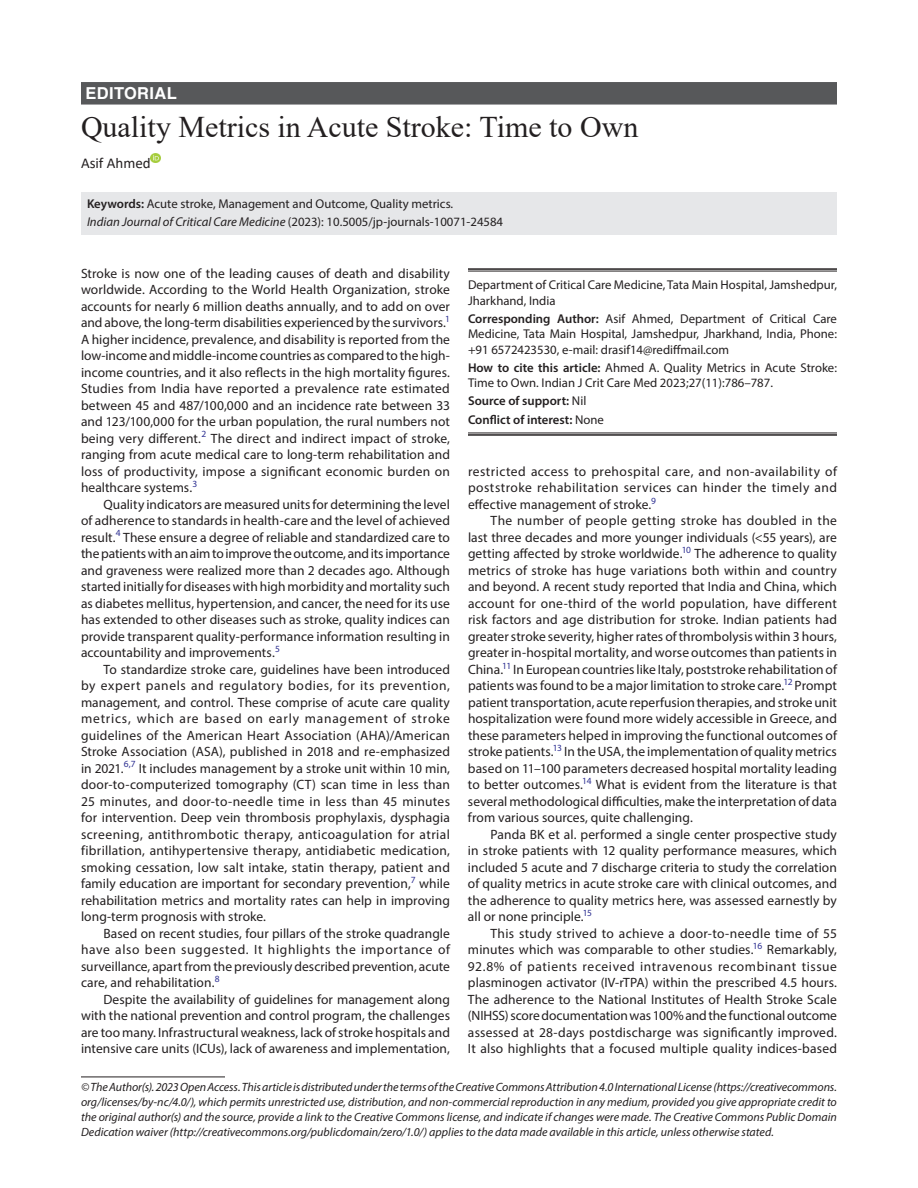
<style>
.page{position:relative;width:918px;height:1188px;background:#fff}
.page>*{position:absolute;margin:0;border:0;box-sizing:border-box;transform-origin:0 0}
.t1{font:30px "Times New Roman";color:#231f20}
.ArticleType{font:700 16.5px "Helvetica LT Std";letter-spacing:.025em;color:#fff}
.AuthorName{font:15px "Calibri";color:#231f20}
.Para-Indent{font:13.5px/16.5px "Myriad Pro";letter-spacing:.005em;color:#231f20;text-align:justify}
.Para-NoIndent{font:13.5px/16.5px "Myriad Pro";letter-spacing:.015em;color:#231f20;text-align:justify}
.Corresponding_Author{font:12.75px/15.3px "Myriad Pro";color:#231f20;text-align:justify}
.How_to_Cite{font:12.75px/15.3px "Myriad Pro";color:#231f20}
.Affiliation-first{font:12.75px/15.3px "Myriad Pro";color:#231f20}
.JT_DOI{font:12.75px "Myriad Pro";color:#231f20}
.Keywords{font:12.75px "Myriad Pro";color:#231f20}
.COI{font:600 12.75px "Myriad Pro";color:#231f20}
.Source{font:600 12.75px "Myriad Pro";color:#231f20}
.FootNote{font:italic 12px/15px "Myriad Pro";color:#231f20;text-align:justify}
.s1{font-weight:600}
.s2{font-style:italic}
.s3{font-weight:400}
</style>
<div class="page">
<div style="left:81px;top:82px;width:756px;height:23px;background:#57585a"></div>
<div style="left:81px;top:192px;width:756px;height:25px;background:#e6e7e9"></div>
<div style="left:81px;top:210px;width:756px;height:25px;background:#e6e7e9"></div>
<svg style="left:151px;top:153px;width:9px;height:9px"></svg>
<hr style="left:81px;top:1077px;width:144px;height:1px;background:#231f20">
<hr style="left:468px;top:268px;width:369px;height:2px;background:#231f20">
<hr style="left:468px;top:271px;width:369px;height:1px;background:#231f20">
<hr style="left:468px;top:433px;width:369px;height:1px;background:#231f20">
<hr style="left:468px;top:434px;width:369px;height:2px;background:#231f20">
<p class="ArticleType" style="left:86px;top:83px;width:93px">EDITORIAL</p>
<p class="t1" style="left:81px;top:106px;width:559px">Quality Metrics in Acute Stroke: Time to Own</p>
<p class="AuthorName" style="left:81px;top:153px;width:71px">Asif Ahmed</p>
<p class="Keywords" style="left:87px;top:196px;width:368px"><span class="s1">Keywords:</span> Acute stroke, Management and Outcome, Quality metrics.</p>
<p class="JT_DOI" style="left:87px;top:214px;width:418px"><span class="s2">Indian Journal of Critical Care Medicine</span> (2023): 10.5005/jp-journals-10071-24584</p>
<p class="Para-NoIndent" style="left:81px;top:265px;width:371px">Stroke is now one of the leading causes of death and disability worldwide. According to the World Health Organization, stroke accounts for nearly 6 million deaths annually, and to add on over and above, the long-term disabilities experienced by the survivors.<sup>1<br></sup>A higher incidence, prevalence, and disability is reported from the low-income and middle-income countries as compared to the high&shy;income countries, and it also reflects in the high mortality figures.<br>Studies from India have reported a prevalence rate estimated between 45 and 487/100,000 and an incidence rate between 33 and 123/100,000 for the urban population, the rural numbers not being very different.<sup>2</sup> The direct and indirect impact of stroke, ranging from acute medical care to long-term rehabilitation and loss of productivity, impose a significant economic burden on healthcare systems.<sup>3</sup></p>
<p class="Para-Indent" style="left:81px;top:496px;width:371px;text-indent:22px">Quality indicators are measured units for determining the level of adherence to standards in health-care and the level of achieved result.<sup>4</sup> These ensure a degree of reliable and standardized care to the patients with an aim to improve the outcome, and its importance and graveness were realized more than 2 decades ago. Although started initially for diseases with high morbidity and mortality such as diabetes mellitus, hypertension, and cancer, the need for its use has extended to other diseases such as stroke, quality indices can provide transparent quality-performance information resulting in accountability and improvements.<sup>5</sup></p>
<p class="Para-Indent" style="left:81px;top:661px;width:371px;text-indent:22px">To standardize stroke care, guidelines have been introduced by expert panels and regulatory bodies, for its prevention, management, and control. These comprise of acute care quality metrics, which are based on early management of stroke guidelines of the American Heart Association (AHA)/American Stroke Association (ASA), published in 2018 and re-emphasized in 2021.<sup>6,7</sup> It includes management by a stroke unit within 10 min, door-to-computerized tomography (CT) scan time in less than 25 minutes, and door-to-needle time in less than 45 minutes for intervention. Deep vein thrombosis prophylaxis, dysphagia screening, antithrombotic therapy, anticoagulation for atrial fibrillation, antihypertensive therapy, antidiabetic medication, smoking cessation, low salt intake, statin therapy, patient and family education are important for secondary prevention,<sup>7</sup> while rehabilitation metrics and mortality rates can help in improving long-term prognosis with stroke.</p>
<p class="Para-Indent" style="left:81px;top:925px;width:371px;text-indent:22px">Based on recent studies, four pillars of the stroke quadrangle have also been suggested. It highlights the importance of surveillance, apart from the previously described prevention, acute care, and rehabilitation.<sup>8</sup></p>
<p class="Para-Indent" style="left:81px;top:991px;width:371px;text-indent:22px">Despite the availability of guidelines for management along with the national prevention and control program, the challenges are too many. Infrastructural weakness, lack of stroke hospitals and intensive care units (ICUs), lack of awareness and implementation,</p>
<p class="Affiliation-first" style="left:468px;top:277px;width:371px">Department of Critical Care Medicine, Tata Main Hospital, Jamshedpur,<br>Jharkhand, India</p>
<p class="Corresponding_Author" style="left:468px;top:311px;width:370px"><span class="s1">Corresponding Author:</span> Asif Ahmed, Department of Critical Care Medicine, Tata Main Hospital, Jamshedpur, Jharkhand, India, Phone: +91 6572423530, e-mail: drasif14@rediffmail.com</p>
<p class="How_to_Cite" style="left:468px;top:360px;width:371px"><span class="s1">How to cite this article:</span> Ahmed A. Quality Metrics in Acute Stroke:<br>Time to Own. Indian J Crit Care Med 2023;27(11):786–787.</p>
<p class="Source" style="left:468px;top:393px;width:120px">Source of support: <span class="s3">Nil</span></p>
<p class="COI" style="left:468px;top:411px;width:137px">Conflict of interest: <span class="s3">None</span></p>
<p class="Para-Indent" style="left:468px;top:463px;width:371px">restricted access to prehospital care, and non-availability of poststroke rehabilitation services can hinder the timely and effective management of stroke.<sup>9</sup></p>
<p class="Para-Indent" style="left:468px;top:512px;width:371px;text-indent:23px">The number of people getting stroke has doubled in the last three decades and more younger individuals (&lt;55 years), are getting affected by stroke worldwide.<sup>10</sup> The adherence to quality metrics of stroke has huge variations both within and country and beyond. A recent study reported that India and China, which account for one-third of the world population, have different risk factors and age distribution for stroke. Indian patients had greater stroke severity, higher rates of thrombolysis within 3 hours, greater in-hospital mortality, and worse outcomes than patients in China.<sup>11</sup> In European countries like Italy, poststroke rehabilitation of patients was found to be a major limitation to stroke care.<sup>12</sup> Prompt patient transportation, acute reperfusion therapies, and stroke unit hospitalization were found more widely accessible in Greece, and these parameters helped in improving the functional outcomes of stroke patients.<sup>13</sup> In the USA, the implementation of quality metrics based on 11–100 parameters decreased hospital mortality leading to better outcomes.<sup>14</sup> What is evident from the literature is that several methodological difficulties, make the interpretation of data from various sources, quite challenging.</p>
<p class="Para-Indent" style="left:468px;top:826px;width:370px;text-indent:22px">Panda BK et al. performed a single center prospective study in stroke patients with 12 quality performance measures, which included 5 acute and 7 discharge criteria to study the correlation of quality metrics in acute stroke care with clinical outcomes, and the adherence to quality metrics here, was assessed earnestly by all or none principle.<sup>15</sup></p>
<p class="Para-Indent" style="left:468px;top:925px;width:371px;text-indent:22px">This study strived to achieve a door-to-needle time of 55 minutes which was comparable to other studies.<sup>16</sup> Remarkably, 92.8% of patients received intravenous recombinant tissue plasminogen activator (IV-rTPA) within the prescribed 4.5 hours.<br>The adherence to the National Institutes of Health Stroke Scale (NIHSS) score documentation was 100% and the functional outcome assessed at 28-days postdischarge was significantly improved.<br>It also highlights that a focused multiple quality indices-based</p>
<p class="FootNote" style="left:81px;top:1079px;width:758px">© The Author(s). 2023 Open Access. This article is distributed under the terms of the Creative Commons Attribution 4.0 International License (https://creativecommons. org/licenses/by-nc/4.0/), which permits unrestricted use, distribution, and non-commercial reproduction in any medium, provided you give appropriate credit to the original author(s) and the source, provide a link to the Creative Commons license, and indicate if changes were made. The Creative Commons Public Domain Dedication waiver (http://creativecommons.org/publicdomain/zero/1.0/) applies to the data made available in this article, unless otherwise stated.</p>
</div>
